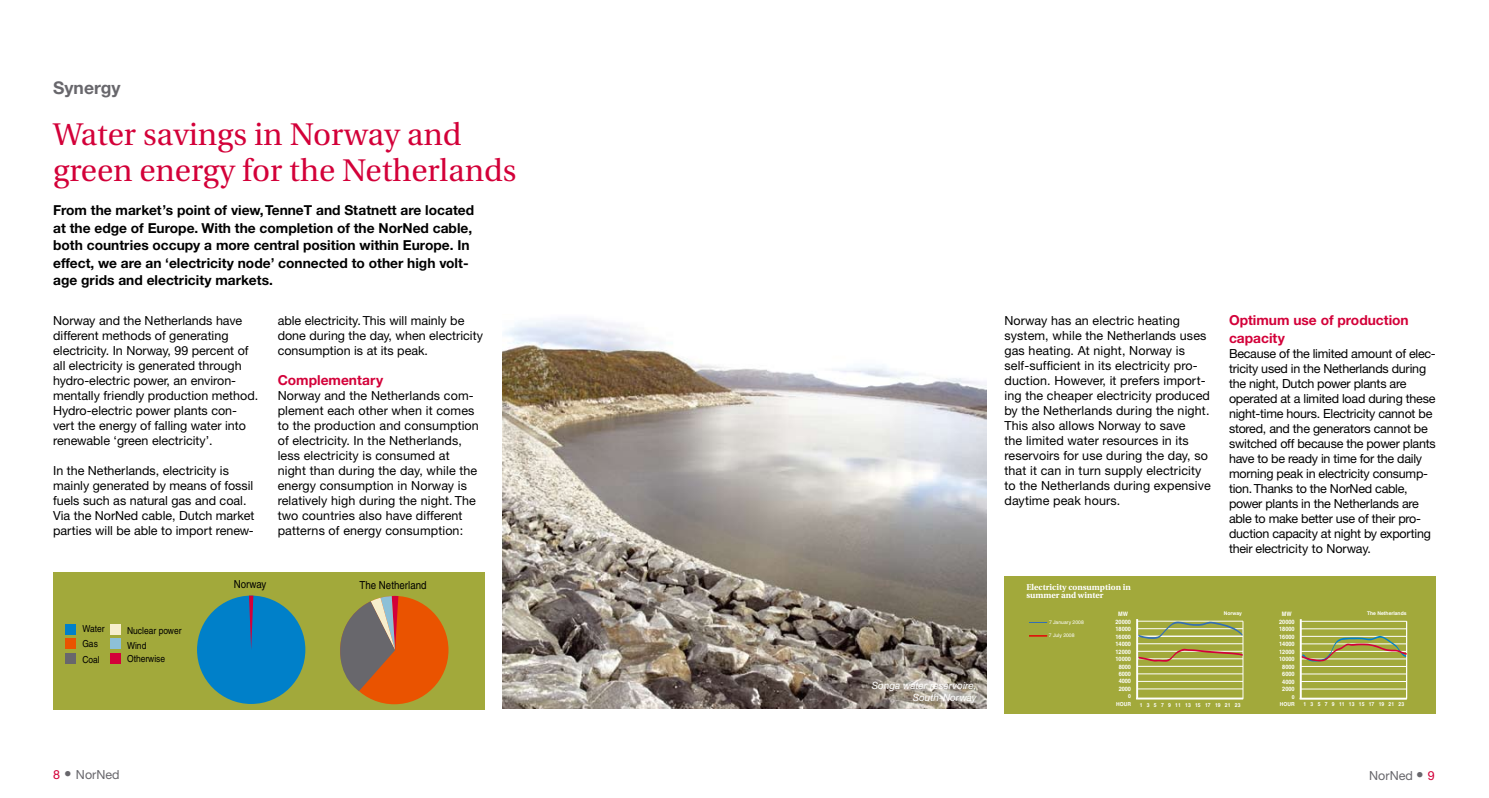
<style>
.page{position:relative;width:1489px;height:798px;background:#fff}
.page>*{position:absolute;margin:0;border:0;box-sizing:border-box;transform-origin:0 0}
.t1{font:31.25px/35px "Utopia";color:#d30039}
.t2{font:700 17.5px "Helvetica Neue CE";color:#68676c}
.t3{font:700 13.75px/17.5px "Helvetica Neue CE";color:#000}
.t4{font:700 13.75px/17.5px "Helvetica Neue CE";color:#d30039}
.t5{font:12.5px/15px "Helvetica Neue CE";color:#000}
.t6{font:12.5px/15px "Helvetica Neue CE";letter-spacing:-.02em;color:#000}
.t7{font:12.5px "Helvetica Neue CE";color:#68676c}
.t8{font:11px "Helvetica";color:#000;scale:.88 1}
.t9{font:italic 10px/11.2px "Helvetica Neue CE";color:#fff;text-align:right}
.t10{font:9.62px/14.2px "Helvetica";color:#000;scale:.88 1}
.t11{font:700 8.38px/7.8px "Utopia";color:#fff}
.t12{font:700 6px/7.5px "Helvetica";color:#fff;text-align:center;scale:.92 1}
.t13{font:700 5.5px/7.5px "Helvetica";letter-spacing:.005em;color:#fff;text-align:right;scale:.92 1}
.t14{font:5px "Helvetica";color:#fff}
.t15{font:700 5px "Helvetica";color:#fff}
.s1{color:#d30039}
.s2{font-size:15px}
</style>
<div class="page">
<div style="left:1004px;top:576px;width:431px;height:137px;background:#a2a93b"></div>
<svg style="left:1029px;top:619px;width:379px;height:81px"></svg>
<hr style="left:1135px;top:697px;width:107px;height:2px;background:#fff">
<hr style="left:1137px;top:688px;width:105px;height:1px;background:#fff">
<hr style="left:1137px;top:681px;width:105px;height:1px;background:#fff">
<hr style="left:1137px;top:673px;width:105px;height:1px;background:#fff">
<hr style="left:1137px;top:666px;width:105px;height:1px;background:#fff">
<hr style="left:1137px;top:643px;width:105px;height:1px;background:#fff">
<hr style="left:1137px;top:620px;width:105px;height:1px;background:#fff">
<hr style="left:1299px;top:619px;width:2px;height:79px;background:#fff">
<hr style="left:1299px;top:697px;width:107px;height:2px;background:#fff">
<hr style="left:1300px;top:688px;width:106px;height:1px;background:#fff">
<hr style="left:1300px;top:681px;width:106px;height:1px;background:#fff">
<hr style="left:1300px;top:673px;width:106px;height:1px;background:#fff">
<hr style="left:1300px;top:666px;width:106px;height:1px;background:#fff">
<hr style="left:1300px;top:628px;width:106px;height:1px;background:#fff">
<hr style="left:1300px;top:621px;width:106px;height:1px;background:#fff">
<svg style="left:1029px;top:635px;width:18px;height:1px"></svg>
<svg style="left:1029px;top:621px;width:18px;height:1px"></svg>
<hr style="left:1242px;top:621px;width:1px;height:77px;background:#fff">
<hr style="left:1406px;top:621px;width:1px;height:77px;background:#fff">
<hr style="left:1136px;top:618px;width:2px;height:80px;background:#fff">
<svg style="left:1138px;top:621px;width:104px;height:17px"></svg>
<svg style="left:1138px;top:648px;width:104px;height:13px"></svg>
<svg style="left:1301px;top:635px;width:105px;height:26px"></svg>
<div style="left:53px;top:571px;width:431px;height:138px;background:#a2a93b"></div>
<div style="left:340px;top:595px;width:108px;height:109px;background:#ea5300;border-radius:50%"></div>
<svg style="left:340px;top:595px;width:58px;height:95px"></svg>
<div style="left:66px;top:623px;width:10px;height:11px;background:#0080c9"></div>
<div style="left:66px;top:638px;width:10px;height:10px;background:#ea5300"></div>
<div style="left:66px;top:652px;width:10px;height:11px;background:#68676c"></div>
<div style="left:110px;top:623px;width:11px;height:11px;background:#f7eecd"></div>
<div style="left:110px;top:638px;width:11px;height:10px;background:#8dc0d7"></div>
<div style="left:110px;top:652px;width:11px;height:11px;background:#d30039"></div>
<div style="left:197px;top:595px;width:108px;height:108px;background:#0080c9;border-radius:50%"></div>
<svg style="left:249px;top:595px;width:4px;height:54px"></svg>
<img style="left:502px;top:319px;width:484px;height:389px">
<h2 class="t2" style="left:53px;top:77px;width:69px">Synergy</h2>
<h1 class="t1" style="left:53px;top:118px;width:464px">Water savings in Norway and green energy for the Netherlands</h1>
<p class="t3" style="left:53px;top:202px;width:422px">From the market’s point of view, TenneT and Statnett are located at the edge of Europe. With the completion of the NorNed cable, both countries occupy a more central position within Europe. In effect, we are an ‘electricity node’ connected to other high volt&shy;age grids and electricity markets.</p>
<p class="t5" style="left:53px;top:312px;width:206px">Norway and the Netherlands have different methods of generating electricity. In Norway, 99 percent of all electricity is generated through hydro-electric power, an environ&shy;mentally friendly production method.<br>Hydro-electric power plants con&shy;vert the energy of falling water into renewable ‘green electricity’.</p>
<p class="t5" style="left:53px;top:462px;width:203px">In the Netherlands, electricity is mainly generated by means of fossil fuels such as natural gas and coal.<br>Via the NorNed cable, Dutch market parties will be able to import renew-</p>
<p class="t5" style="left:278px;top:312px;width:207px">able electricity. This will mainly be done during the day, when electricity consumption is at its peak.</p>
<p class="t4" style="left:278px;top:371px;width:107px">Complementary</p>
<p class="t5" style="left:278px;top:387px;width:203px">Norway and the Netherlands com&shy;plement each other when it comes to the production and consumption of electricity. In the Netherlands, less electricity is consumed at night than during the day, while the energy consumption in Norway is relatively high during the night. The two countries also have different patterns of energy consumption:</p>
<p class="t10" style="left:82px;top:621px;width:27px">Water</p>
<p class="t10" style="left:82px;top:636px;width:21px;line-height:15.4px">Gas<br>Coal</p>
<p class="t10" style="left:127px;top:623px;width:63px">Nuclear power<br>Wind<br>Otherwise</p>
<p class="t8" style="left:234px;top:578px;width:38px">Norway</p>
<p class="t8" style="left:359px;top:578px;width:78px">The Netherland</p>
<p class="t9" style="left:871px;top:680px;width:106px">Songa water reservoire,<br>South-Norway</p>
<p class="t5" style="left:1004px;top:312px;width:208px">Norway has an electric heating system, while the Netherlands uses gas heating. At night, Norway is self-sufficient in its electricity pro&shy;duction. However, it prefers import&shy;ing the cheaper electricity produced by the Netherlands during the night.<br>This also allows Norway to save<br>the limited water resources in its reservoirs for use during the day, so that it can in turn supply electricity to the Netherlands during expensive daytime peak hours.</p>
<p class="t11" style="left:1026px;top:583px;width:106px">Electricity consumption in summer and winter</p>
<p class="t4" style="left:1228px;top:312px;width:181px">Optimum use of production capacity</p>
<p class="t6" style="left:1228px;top:346px;width:208px">Because of the limited amount of elec&shy;tricity used in the Netherlands during the night, Dutch power plants are operated at a limited load during these night-time hours. Electricity cannot be stored, and the generators cannot be switched off because the power plants have to be ready in time for the daily morning peak in electricity consump&shy;tion. Thanks to the NorNed cable, power plants in the Netherlands are able to make better use of their pro&shy;duction capacity at night by exporting their electricity to Norway.</p>
<p class="t14" style="left:1048px;top:619px;width:36px">7 January 2008</p>
<p class="t14" style="left:1048px;top:632px;width:27px">7 July 2008</p>
<p class="t12" style="left:1115px;top:610px;width:18px">MW<br>20000<br>18000<br>16000<br>14000<br>12000<br>10000<br>8000<br>6000<br>4000<br>2000</p>
<p class="t13" style="left:1116px;top:692px;width:18px">0<br>HOUR</p>
<p class="t15" style="left:1223px;top:609px;width:20px">Norway</p>
<p class="t13" style="left:1139px;top:701px;width:111px">1 3 5 7 9 11 13 15 17 19 21 23</p>
<p class="t15" style="left:1366px;top:610px;width:41px">The Netherlands</p>
<p class="t12" style="left:1279px;top:610px;width:18px">MW<br>20000<br>18000<br>16000<br>14000<br>12000<br>10000<br>8000<br>6000<br>4000<br>2000</p>
<p class="t13" style="left:1279px;top:692px;width:18px">0<br>HOUR</p>
<p class="t13" style="left:1303px;top:700px;width:111px">1 3 5 7 9 11 13 15 17 19 21 23</p>
<p class="t7" style="left:53px;top:766px;width:68px"><span class="s1">8</span> <span class="s2">•</span> NorNed</p>
<p class="t7" style="left:1369px;top:768px;width:67px">NorNed <span class="s2">•</span> <span class="s1">9</span></p>
</div>
